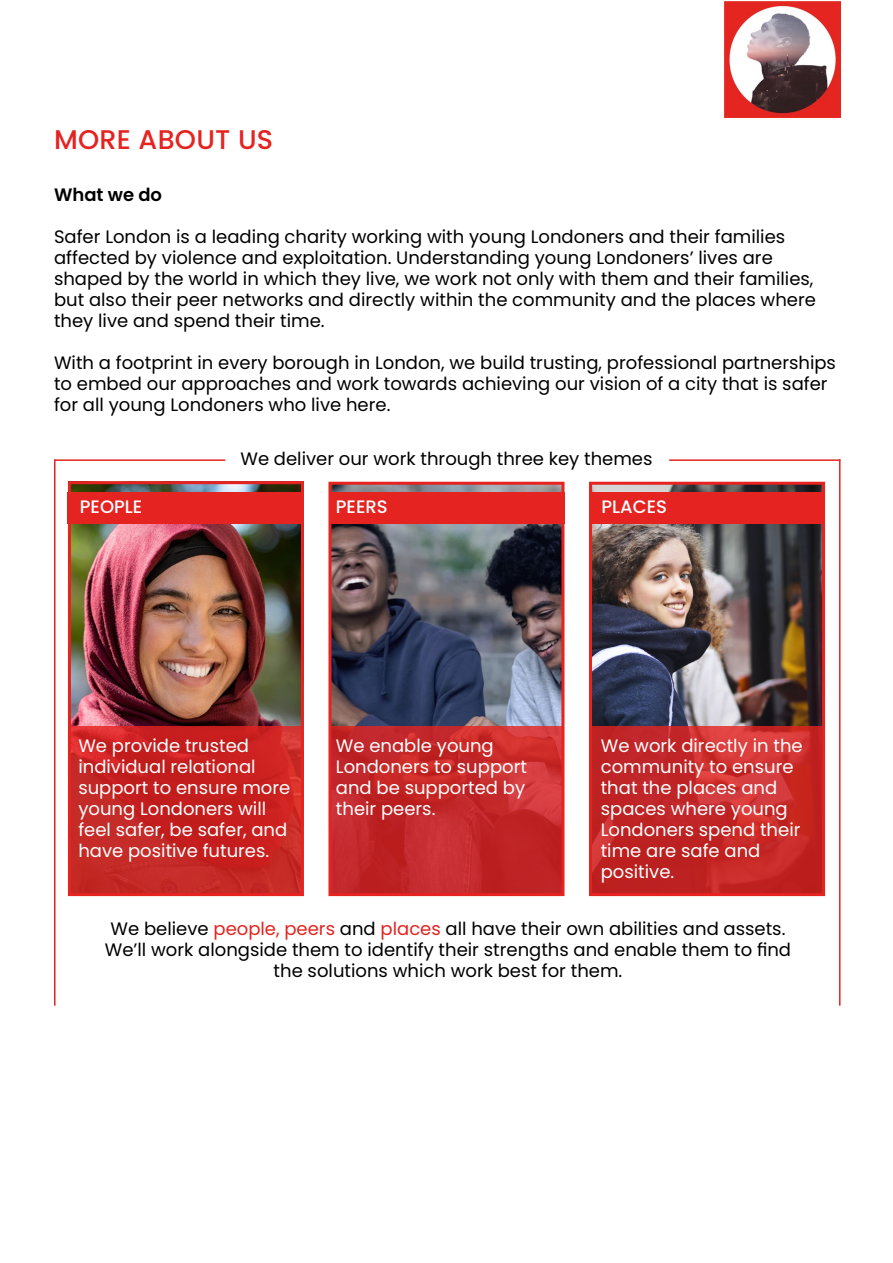
<style>
.page{position:relative;width:893px;height:1263px;background:#fff}
.page>*{position:absolute;margin:0;border:0;box-sizing:border-box;transform-origin:0 0}
.t1{font:500 27px "Poppins";letter-spacing:.01em;color:#e52320}
.t2{font:18px/21px "Poppins";color:#000}
.t3{font:18px/21px "Poppins";color:#fff}
.t4{font:500 18px "Poppins";color:#fff}
.t5{font:600 18px "Poppins";color:#000}
.s1{color:#e52320}
</style>
<div class="page">
<img style="left:724px;top:1px;width:116px;height:116px">
<img style="left:72px;top:485px;width:228px;height:241px">
<div style="left:68px;top:481px;width:236px;height:415px;border:3px solid #e52320"></div>
<svg style="left:68px;top:726px;width:235px;height:170px;background:#c82422"></svg>
<img style="left:332px;top:486px;width:228px;height:240px">
<div style="left:328px;top:482px;width:236px;height:414px;border:3px solid #e52320"></div>
<svg style="left:331px;top:726px;width:233px;height:170px;background:#c5292b"></svg>
<img style="left:593px;top:486px;width:228px;height:240px">
<div style="left:589px;top:482px;width:236px;height:414px;border:3px solid #e52320"></div>
<svg style="left:589px;top:726px;width:235px;height:170px;background:#c62828"></svg>
<div style="left:68px;top:492px;width:236px;height:31px;background:#e52320"></div>
<div style="left:330px;top:492px;width:234px;height:31px;background:#e52320"></div>
<div style="left:590px;top:492px;width:235px;height:31px;background:#e52320"></div>
<hr style="left:669px;top:459px;width:171px;height:2px;background:#e52320">
<hr style="left:54px;top:459px;width:171px;height:2px;background:#e52320">
<hr style="left:54px;top:459px;width:2px;height:547px;background:#e52320">
<hr style="left:839px;top:459px;width:1px;height:547px;background:#e52320">
<h1 class="t1" style="left:54px;top:124px;width:221px">MORE ABOUT US</h1>
<p class="t5" style="left:54px;top:185px;width:110px">What we do</p>
<p class="t2" style="left:54px;top:227px;width:763px">Safer London is a leading charity working with young Londoners and their families affected by violence and exploitation. Understanding young Londoners’ lives are shaped by the world in which they live, we work not only with them and their families, but also their peer networks and directly within the community and the places where they live and spend their time.</p>
<p class="t2" style="left:54px;top:353px;width:783px">With a footprint in every borough in London, we build trusting, professional partnerships to embed our approaches and work towards achieving our vision of a city that is safer for all young Londoners who live here.</p>
<p class="t2" style="left:240px;top:448px;width:414px">We deliver our work through three key themes</p>
<p class="t4" style="left:80px;top:496px;width:64px">PEOPLE</p>
<p class="t4" style="left:336px;top:496px;width:53px">PEERS</p>
<p class="t4" style="left:601px;top:496px;width:67px">PLACES</p>
<p class="t3" style="left:78px;top:735px;width:213px">We provide trusted individual relational support to ensure more young Londoners will feel safer, be safer, and have positive futures.</p>
<p class="t3" style="left:336px;top:735px;width:193px">We enable young<br>Londoners to support and be supported by their peers.</p>
<p class="t3" style="left:601px;top:735px;width:203px">We work directly in the community to ensure that the places and spaces where young<br>Londoners spend their time are safe and positive.</p>
<p class="t2" style="left:105px;top:918px;width:688px;text-align:center">We believe <span class="s1">people, peers</span> and <span class="s1">places</span> all have their own abilities and assets.<br>We’ll work alongside them to identify their strengths and enable them to find the solutions which work best for them.</p>
</div>
